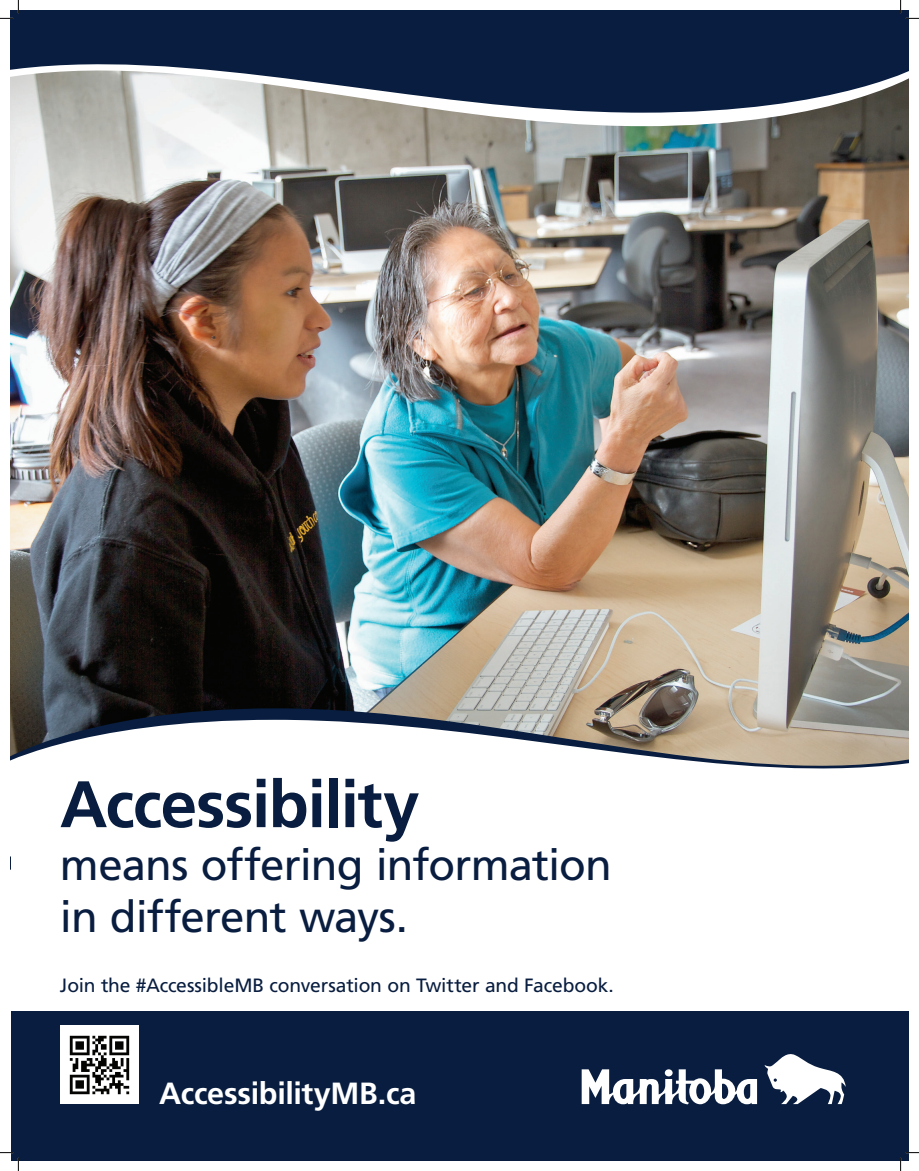
<style>
.page{position:relative;width:919px;height:1171px;background:#fff}
.page>*{position:absolute;margin:0;border:0;box-sizing:border-box;transform-origin:0 0}
.t1{font:700 65.62px "Frutiger LT Std";letter-spacing:-.025em;color:#081d3f}
.t2{font:43.75px/52.5px "Frutiger LT Std";letter-spacing:-.02em;color:#081d3f}
.t3{font:700 30.62px "Frutiger LT Std";letter-spacing:-.01em;color:#fff}
.t4{font:19.25px "Frutiger LT Std";letter-spacing:-.01em;color:#081d3f}
</style>
<div class="page">
<img style="left:10px;top:126px;width:898px;height:582px">
<svg style="left:10px;top:708px;width:898px;height:12px"></svg>
<svg style="left:10px;top:113px;width:898px;height:13px"></svg>
<svg style="left:10px;top:10px;width:898px;height:103px;fill:#081d3f"></svg>
<svg style="left:10px;top:720px;width:898px;height:49px"></svg>
<svg style="left:0;top:0;width:19px;height:19px"></svg>
<svg style="left:900px;top:0;width:19px;height:19px"></svg>
<div style="left:10px;top:1011px;width:898px;height:149px;background:#081d3f"></div>
<svg style="left:764px;top:1054px;width:81px;height:50px"></svg>
<svg style="left:582px;top:1069px;width:175px;height:35px"></svg>
<div style="left:665px;top:1069px;width:7px;height:7px;background:#fff;border-radius:50%"></div>
<div style="left:60px;top:1025px;width:79px;height:79px;background:#fff"></div>
<img style="left:69px;top:1035px;width:61px;height:60px">
<svg style="left:0;top:1152px;width:19px;height:19px"></svg>
<svg style="left:900px;top:1152px;width:19px;height:19px"></svg>
<p class="t1" style="left:60px;top:766px;width:361px">Accessibility</p>
<p class="t2" style="left:60px;top:838px;width:553px">means offering information in different ways.</p>
<p class="t4" style="left:60px;top:974px;width:555px">Join the #AccessibleMB conversation on Twitter and Facebook.</p>
<p class="t3" style="left:159px;top:1075px;width:259px">AccessibilityMB.ca</p>
</div>
